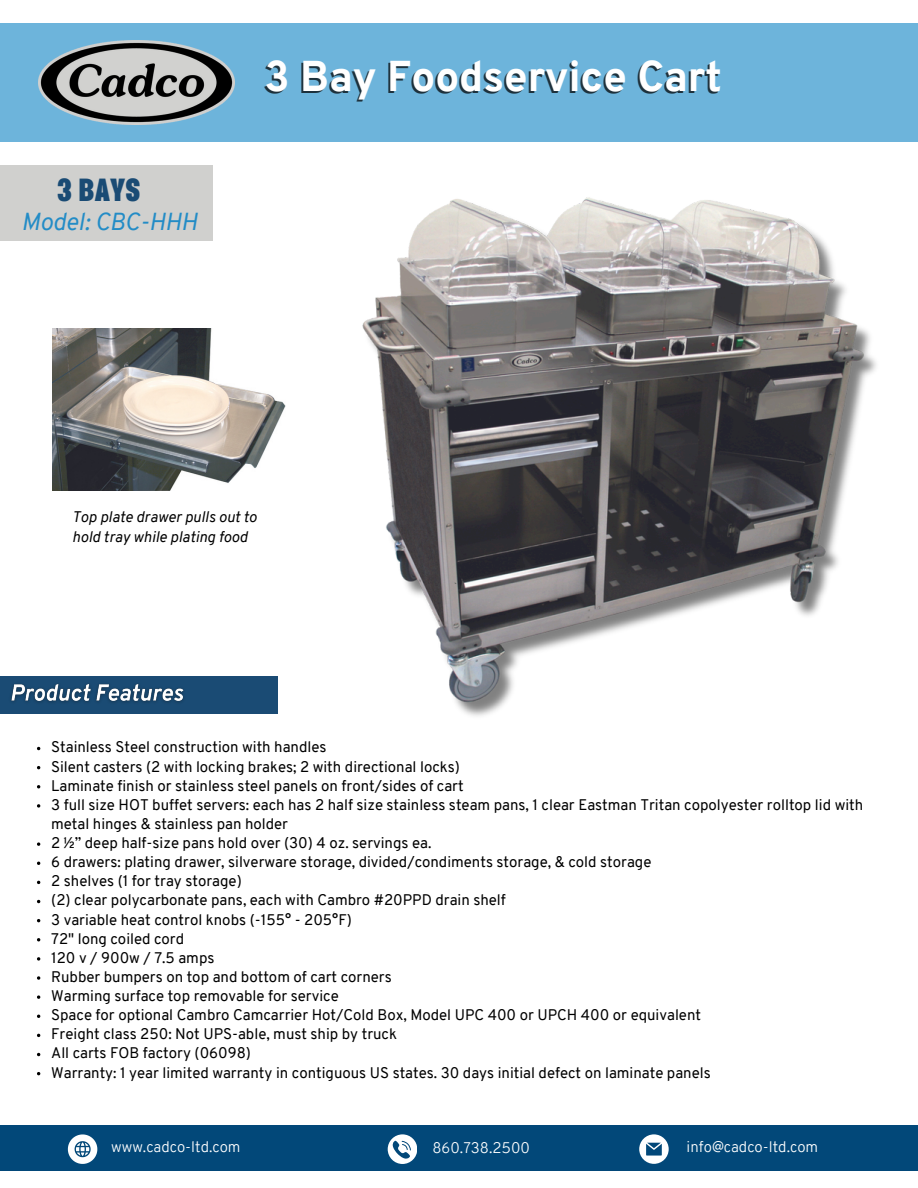
<style>
.page{position:relative;width:918px;height:1188px;background:#fff}
.page>*{position:absolute;margin:0;border:0;box-sizing:border-box;transform-origin:0 0}
.t1{font:800 42px "Overpass";color:rgb(0 0 0/.73)}
.t2{font:700 expanded 27px "Placard Next";color:#1a4b74}
.t3{font:italic 24px "Overpass";color:#238cc6}
.t4{font:15px/19.2px "Overpass";color:#000}
.t5{font:italic 15px/19.2px "Overpass";color:#000}
.t6{font:300 15px "Overpass";color:#fff}
</style>
<div class="page">
<div style="left:0;top:1125px;width:918px;height:46px;background:#024879"></div>
<svg style="left:68px;top:1134px;width:29px;height:30px"></svg>
<svg style="left:388px;top:1134px;width:29px;height:30px"></svg>
<svg style="left:639px;top:1134px;width:29px;height:30px"></svg>
<div style="left:0;top:23px;width:918px;height:119px;background:#6db4db"></div>
<img style="left:39px;top:40px;width:196px;height:85px">
<div style="left:0;top:676px;width:277px;height:37px;background:#1a4b74"></div>
<img style="left:362px;top:197px;width:514px;height:519px">
<img style="left:53px;top:328px;width:233px;height:162px">
<div style="left:0;top:165px;width:213px;height:75px;background:#d0d0ce"></div>
<svg style="left:37px;top:804px;width:3px;height:4px"></svg>
<svg style="left:37px;top:842px;width:3px;height:4px"></svg>
<svg style="left:37px;top:957px;width:3px;height:4px"></svg>
<svg style="left:37px;top:976px;width:3px;height:4px"></svg>
<svg style="left:37px;top:995px;width:3px;height:4px"></svg>
<img style="left:11px;top:684px;width:173px;height:19px">
<p class="t2" style="left:57px;top:171px;width:85px">3 BAYS</p>
<p class="t3" style="left:22px;top:212px;width:177px">Model: CBC-HHH</p>
<h1 class="t1" style="left:263px;top:62px;width:459px">3 Bay Foodservice Cart</h1>
<p class="t5" style="left:72px;top:509px;width:186px">Top plate drawer pulls out to hold tray while plating food</p>
<p class="t4" style="left:51px;top:739px;width:277px">Stainless Steel construction with handles</p>
<p class="t4" style="left:51px;top:758px;width:410px">Silent casters (2 with locking brakes; 2 with directional locks)</p>
<p class="t4" style="left:51px;top:777px;width:414px">Laminate finish or stainless steel panels on front/sides of cart</p>
<p class="t4" style="left:51px;top:796px;width:814px">3 full size HOT buffet servers: each has 2 half size stainless steam pans, 1 clear Eastman Tritan copolyester rolltop lid with metal hinges &amp; stainless pan holder</p>
<p class="t4" style="left:51px;top:835px;width:382px">2 ½” deep half-size pans hold over (30) 4 oz. servings ea.</p>
<p class="t4" style="left:51px;top:854px;width:602px">6 drawers: plating drawer, silverware storage, divided/condiments storage, &amp; cold storage</p>
<p class="t4" style="left:51px;top:873px;width:192px">2 shelves (1 for tray storage)</p>
<p class="t4" style="left:51px;top:892px;width:456px">(2) clear polycarbonate pans, each with Cambro #20PPD drain shelf</p>
<p class="t4" style="left:51px;top:911px;width:302px">3 variable heat control knobs (-155° - 205°F)</p>
<p class="t4" style="left:51px;top:930px;width:135px">72" long coiled cord</p>
<p class="t4" style="left:51px;top:949px;width:165px">120 v / 900w / 7.5 amps</p>
<p class="t4" style="left:51px;top:969px;width:342px">Rubber bumpers on top and bottom of cart corners</p>
<p class="t4" style="left:51px;top:988px;width:289px">Warming surface top removable for service</p>
<p class="t4" style="left:51px;top:1007px;width:651px">Space for optional Cambro Camcarrier Hot/Cold Box, Model UPC 400 or UPCH 400 or equivalent</p>
<p class="t4" style="left:51px;top:1026px;width:347px">Freight class 250: Not UPS-able, must ship by truck</p>
<p class="t4" style="left:51px;top:1045px;width:201px">All carts FOB factory (06098)</p>
<p class="t4" style="left:51px;top:1064px;width:661px">Warranty: 1 year limited warranty in contiguous US states. 30 days initial defect on laminate panels</p>
<h4 class="t6" style="left:111px;top:1141px;width:131px">www.cadco-ltd.com</h4>
<p class="t6" style="left:432px;top:1142px;width:99px">860.738.2500</p>
<p class="t6" style="left:687px;top:1141px;width:133px">info@cadco-ltd.com</p>
</div>
